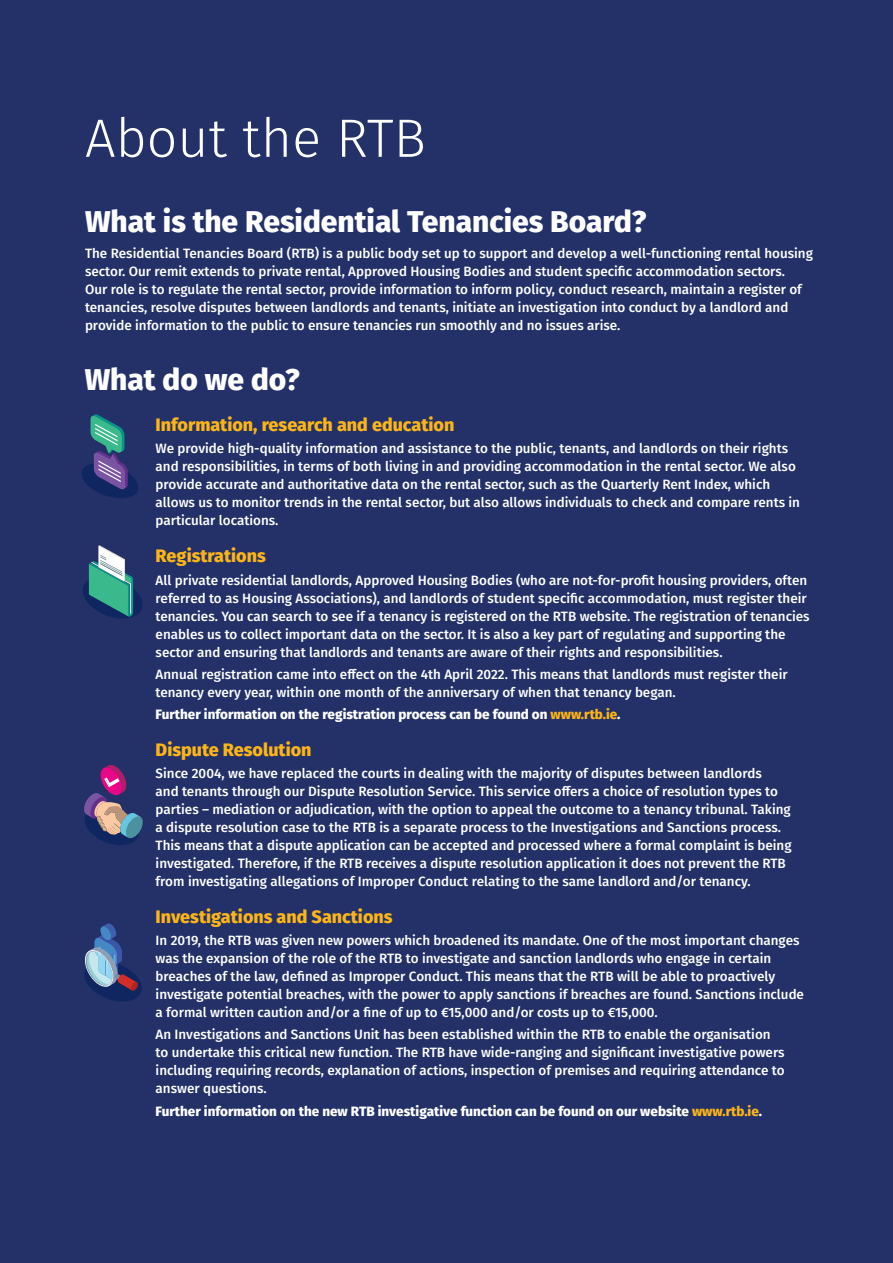
<style>
.page{position:relative;width:893px;height:1263px;background:#233168}
.page>*{position:absolute;margin:0;border:0;box-sizing:border-box;transform-origin:0 0}
.t1{font:300 54px "Fira Sans";color:#fff}
.t2{font:800 30px "Fira Sans";color:#fff}
.BODY{font:800 18px "Fira Sans";color:#fcb518}
.BODY-2{font:500 13.5px/18px "Fira Sans";color:#fff}
.BODY-3{font:800 13.5px "Fira Sans";color:#fff}
.s1{color:#fcb518}
</style>
<div class="page">
<svg style="left:83px;top:545px;width:59px;height:74px"></svg>
<svg style="left:82px;top:414px;width:56px;height:84px"></svg>
<svg style="left:84px;top:923px;width:58px;height:78px"></svg>
<svg style="left:84px;top:765px;width:59px;height:80px"></svg>
<h1 class="t1" style="left:85px;top:99px;width:342px">About the RTB</h1>
<p class="t2" style="left:85px;top:195px;width:563px">What is the Residential Tenancies Board?</p>
<p class="BODY-2" style="left:85px;top:244px;width:729px">The Residential Tenancies Board (RTB) is a public body set up to support and develop a well-functioning rental housing sector. Our remit extends to private rental, Approved Housing Bodies and student specific accommodation sectors.<br>Our role is to regulate the rental sector, provide information to inform policy, conduct research, maintain a register of tenancies, resolve disputes between landlords and tenants, initiate an investigation into conduct by a landlord and provide information to the public to ensure tenancies run smoothly and no issues arise.</p>
<p class="t2" style="left:85px;top:353px;width:217px">What do we do?</p>
<p class="BODY" style="left:156px;top:409px;width:300px">Information, research and education</p>
<p class="BODY-2" style="left:156px;top:439px;width:646px">We provide high-quality information and assistance to the public, tenants, and landlords on their rights and responsibilities, in terms of both living in and providing accommodation in the rental sector. We also provide accurate and authoritative data on the rental sector, such as the Quarterly Rent Index, which allows us to monitor trends in the rental sector, but also allows individuals to check and compare rents in particular locations.</p>
<p class="BODY" style="left:156px;top:540px;width:112px">Registrations</p>
<p class="BODY-2" style="left:156px;top:570px;width:656px">All private residential landlords, Approved Housing Bodies (who are not-for-profit housing providers, often referred to as Housing Associations), and landlords of student specific accommodation, must register their tenancies. You can search to see if a tenancy is registered on the RTB website. The registration of tenancies enables us to collect important data on the sector. It is also a key part of regulating and supporting the sector and ensuring that landlords and tenants are aware of their rights and responsibilities.</p>
<p class="BODY-2" style="left:156px;top:664px;width:634px">Annual registration came into effect on the 4th April 2022. This means that landlords must register their tenancy every year, within one month of the anniversary of when that tenancy began.</p>
<p class="BODY-3" style="left:156px;top:703px;width:466px">Further information on the registration process can be found on <span class="s1">www.rtb.ie</span>.</p>
<p class="BODY" style="left:156px;top:734px;width:157px">Dispute Resolution</p>
<p class="BODY-2" style="left:156px;top:764px;width:637px">Since 2004, we have replaced the courts in dealing with the majority of disputes between landlords<br>and tenants through our Dispute Resolution Service. This service offers a choice of resolution types to parties – mediation or adjudication, with the option to appeal the outcome to a tenancy tribunal. Taking a dispute resolution case to the RTB is a separate process to the Investigations and Sanctions process.<br>This means that a dispute application can be accepted and processed where a formal complaint is being investigated. Therefore, if the RTB receives a dispute resolution application it does not prevent the RTB from investigating allegations of Improper Conduct relating to the same landlord and/or tenancy.</p>
<p class="BODY" style="left:156px;top:901px;width:238px">Investigations and Sanctions</p>
<p class="BODY-2" style="left:156px;top:931px;width:650px">In 2019, the RTB was given new powers which broadened its mandate. One of the most important changes was the expansion of the role of the RTB to investigate and sanction landlords who engage in certain breaches of the law, defined as Improper Conduct. This means that the RTB will be able to proactively investigate potential breaches, with the power to apply sanctions if breaches are found. Sanctions include a formal written caution and/or a fine of up to €15,000 and/or costs up to €15,000.</p>
<p class="BODY-2" style="left:156px;top:1025px;width:630px">An Investigations and Sanctions Unit has been established within the RTB to enable the organisation to undertake this critical new function. The RTB have wide-ranging and significant investigative powers including requiring records, explanation of actions, inspection of premises and requiring attendance to answer questions.</p>
<p class="BODY-3" style="left:156px;top:1099px;width:608px">Further information on the new RTB investigative function can be found on our website <span class="s1">www.rtb.ie</span>.</p>
</div>
